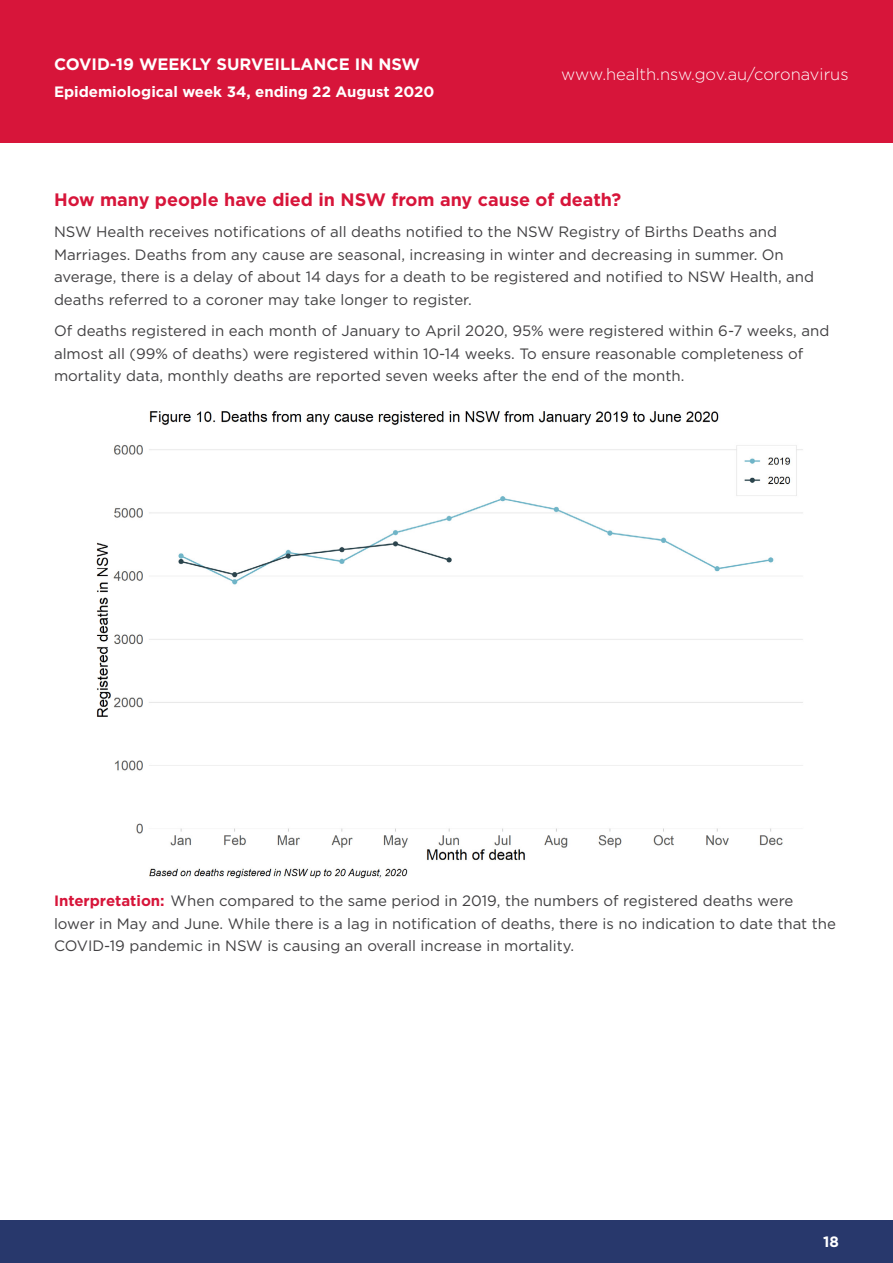
<style>
.page{position:relative;width:893px;height:1263px;background:#fff}
.page>*{position:absolute;margin:0;border:0;box-sizing:border-box;transform-origin:0 0}
.t1{font:700 18px "Gotham";color:#d7153a}
.t2{font:300 16.5px "Gotham";color:#fff}
.t3{font:700 16.5px "Gotham";color:#fff}
.t4{font:15px/22.5px "Gotham";color:#414042}
.t5{font:700 15px "Gotham";color:#fff}
.s1{font-weight:700;color:#d7153a}
</style>
<div class="page">
<div style="left:0;top:1220px;width:893px;height:43px;background:#28386c"></div>
<div style="left:0;top:0;width:893px;height:143px;background:#d7153a"></div>
<img style="left:96px;top:411px;width:707px;height:468px">
<p class="t3" style="left:54px;top:55px;width:368px">COVID-19 WEEKLY SURVEILLANCE IN NSW</p>
<p class="t5" style="left:54px;top:83px;width:382px">Epidemiological week 34, ending 22 August 2020</p>
<p class="t2" style="left:561px;top:65px;width:289px">www.health.nsw.gov.au/coronavirus</p>
<p class="t1" style="left:54px;top:189px;width:569px">How many people have died in NSW from any cause of death?</p>
<p class="t4" style="left:54px;top:221px;width:762px">NSW Health receives notifications of all deaths notified to the NSW Registry of Births Deaths and Marriages. Deaths from any cause are seasonal, increasing in winter and decreasing in summer. On average, there is a delay of about 14 days for a death to be registered and notified to NSW Health, and deaths referred to a coroner may take longer to register.</p>
<p class="t4" style="left:54px;top:320px;width:777px">Of deaths registered in each month of January to April 2020, 95% were registered within 6-7 weeks, and almost all (99% of deaths) were registered within 10-14 weeks. To ensure reasonable completeness of mortality data, monthly deaths are reported seven weeks after the end of the month.</p>
<p class="t4" style="left:54px;top:890px;width:783px"><span class="s1">Interpretation:</span> When compared to the same period in 2019, the numbers of registered deaths were lower in May and June. While there is a lag in notification of deaths, there is no indication to date that the<br>COVID-19 pandemic in NSW is causing an overall increase in mortality.</p>
<p class="t5" style="left:823px;top:1233px;width:17px">18</p>
</div>
